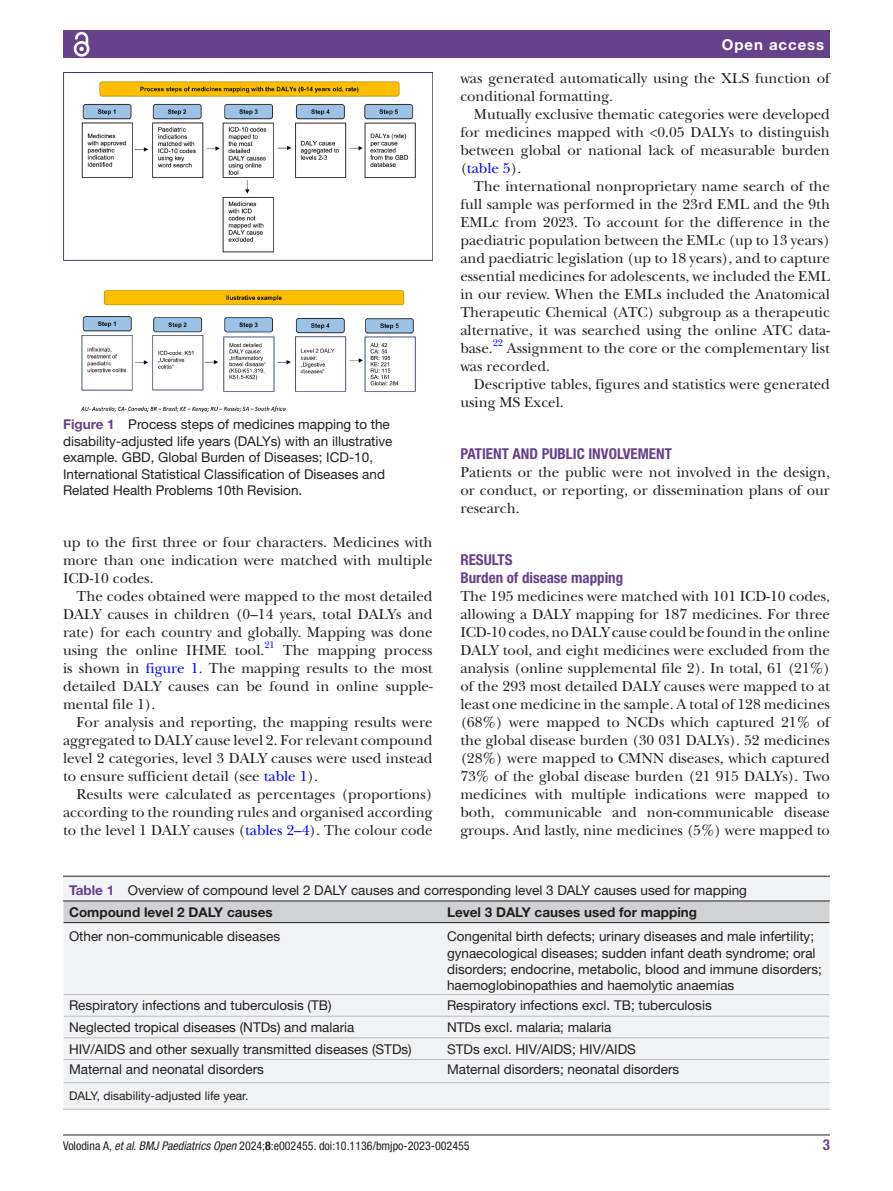
<style>
.page{position:relative;width:893px;height:1191px;background:#fff}
.page>*{position:absolute;margin:0;border:0;box-sizing:border-box;transform-origin:0 0}
.t1{font:15px/18px "New Baskerville";color:#231f20;text-align:justify}
.t2{font:700 condensed 15px/18px "Helvetica Neue LT Std";color:#66428c}
.t3{font:700 15px "Helvetica Neue LT Std";letter-spacing:.065em;color:#fff}
.t4{font:13.5px/16.5px "Helvetica Neue LT Std";color:#231f20}
.t5{font:700 13.5px "Helvetica Neue LT Std";color:#231f20}
.t6{font:condensed 12px "Helvetica Neue LT Std";color:#231f20}
.t7{font:12px "Helvetica Neue LT Std";color:#231f20}
.t8{font:9.9px "New Baskerville";color:#00f}
.s1{font-weight:700;color:#66428c}
.s2{color:#00f}
.s3{font-weight:700}
.s4{font-style:italic}
</style>
<div class="page">
<hr style="left:63px;top:1134px;width:767px;height:1px;background:#231f20">
<div style="left:63px;top:31px;width:767px;height:27px;background:#66428c"></div>
<svg style="left:73px;top:31px;width:17px;height:26px"></svg>
<img style="left:63px;top:73px;width:370px;height:338px">
<div style="left:63px;top:876px;width:767px;height:233px;background:#f2f3f4"></div>
<hr style="left:63px;top:875px;width:767px;height:1px;background:#231f20">
<hr style="left:63px;top:900px;width:378px;height:1px;background:#231f20">
<hr style="left:63px;top:922px;width:378px;height:1px;background:#231f20">
<hr style="left:441px;top:900px;width:389px;height:1px;background:#231f20">
<hr style="left:441px;top:922px;width:389px;height:1px;background:#231f20">
<hr style="left:63px;top:994px;width:378px;height:1px;background:#bcbdc0">
<hr style="left:441px;top:994px;width:389px;height:1px;background:#bcbdc0">
<hr style="left:63px;top:1016px;width:378px;height:1px;background:#bcbdc0">
<hr style="left:441px;top:1016px;width:389px;height:1px;background:#bcbdc0">
<hr style="left:63px;top:1037px;width:378px;height:1px;background:#bcbdc0">
<hr style="left:441px;top:1037px;width:389px;height:1px;background:#bcbdc0">
<hr style="left:63px;top:1059px;width:378px;height:1px;background:#bcbdc0">
<hr style="left:441px;top:1059px;width:389px;height:1px;background:#bcbdc0">
<hr style="left:63px;top:1082px;width:378px;height:1px;background:#bcbdc0">
<hr style="left:441px;top:1082px;width:389px;height:1px;background:#bcbdc0">
<hr style="left:63px;top:1109px;width:378px;height:1px;background:#bcbdc0">
<hr style="left:441px;top:1109px;width:389px;height:1px;background:#bcbdc0">
<hr style="left:63px;top:922px;width:1px;height:72px;background:#fff">
<div style="left:63px;top:901px;width:767px;height:21px;background:#d1d2d4"></div>
<p class="t4" style="left:63px;top:416px;width:331px"><span class="s1">Figure 1</span> Process steps of medicines mapping to the disability-adjusted life years (DALYs) with an illustrative example. GBD, Global Burden of Diseases; ICD-10, International Statistical Classification of Diseases and Related Health Problems 10th Revision.</p>
<p class="t1" style="left:63px;top:533px;width:371px">up to the first three or four characters. Medicines with more than one indication were matched with multiple ICD-10 codes.</p>
<p class="t1" style="left:63px;top:587px;width:371px;text-indent:14px">The codes obtained were mapped to the most detailed DALY causes in children (0–14 years, total DALYs and rate) for each country and globally. Mapping was done using the online IHME tool.</p>
<p class="t8" style="left:264px;top:639px;width:12px">21</p>
<p class="t1" style="left:63px;top:641px;width:371px;text-indent:220px">The mapping process is shown in <span class="s2">figure 1</span>. The mapping results to the most detailed DALY causes can be found in online supple&shy;mental file 1).</p>
<p class="t1" style="left:63px;top:713px;width:371px;text-indent:13px">For analysis and reporting, the mapping results were aggregated to DALY cause level 2. For relevant compound level 2 categories, level 3 DALY causes were used instead to ensure sufficient detail (see <span class="s2">table 1</span>).</p>
<p class="t1" style="left:63px;top:785px;width:371px;text-indent:13px">Results were calculated as percentages (proportions) according to the rounding rules and organised according to the level 1 DALY causes (<span class="s2">tables 2–4</span>). The colour code</p>
<p class="t3" style="left:722px;top:35px;width:104px">Open access</p>
<p class="t1" style="left:460px;top:69px;width:371px">was generated automatically using the XLS function of conditional formatting.</p>
<p class="t1" style="left:460px;top:105px;width:371px;text-indent:14px">Mutually exclusive thematic categories were developed for medicines mapped with &lt;0.05 DALYs to distinguish between global or national lack of measurable burden (<span class="s2">table 5</span>).</p>
<p class="t1" style="left:460px;top:177px;width:371px;text-indent:14px">The international nonproprietary name search of the full sample was performed in the 23rd EML and the 9th EMLc from 2023. To account for the difference in the paediatric population between the EMLc (up to 13 years) and paediatric legislation (up to 18 years), and to capture essential medicines for adolescents, we included the EML in our review. When the EMLs included the Anatomical Therapeutic Chemical (ATC) subgroup as a therapeutic alternative, it was searched using the online ATC data&shy;base.</p>
<p class="t8" style="left:493px;top:337px;width:12px">22</p>
<p class="t1" style="left:460px;top:339px;width:371px;text-indent:47px">Assignment to the core or the complementary list was recorded.</p>
<p class="t1" style="left:460px;top:375px;width:371px;text-indent:14px">Descriptive tables, figures and statistics were generated using MS Excel.</p>
<p class="t2" style="left:460px;top:444px;width:213px">PATIENT AND PUBLIC INVOLVEMENT</p>
<p class="t1" style="left:460px;top:463px;width:371px">Patients or the public were not involved in the design, or conduct, or reporting, or dissemination plans of our research.</p>
<p class="t2" style="left:460px;top:550px;width:164px">RESULTS<br>Burden of disease mapping</p>
<p class="t1" style="left:460px;top:587px;width:371px">The 195 medicines were matched with 101 ICD-10 codes, allowing a DALY mapping for 187 medicines. For three ICD-10 codes, no DALY cause could be found in the online DALY tool, and eight medicines were excluded from the analysis (online supplemental file 2). In total, 61 (21%) of the 293 most detailed DALY causes were mapped to at least one medicine in the sample. A total of 128 medicines (68%) were mapped to NCDs which captured 21% of the global disease burden (30 031 DALYs). 52 medicines (28%) were mapped to CMNN diseases, which captured 73% of the global disease burden (21 915 DALYs). Two medicines with multiple indications were mapped to both, communicable and non-communicable disease groups. And lastly, nine medicines (5%) were mapped to</p>
<p class="t4" style="left:69px;top:878px;width:679px;line-height:22px"><span class="s1">Table 1</span> Overview of compound level 2 DALY causes and corresponding level 3 DALY causes used for mapping<br><span class="s3">Compound level 2 DALY causes</span></p>
<p class="t5" style="left:447px;top:903px;width:252px">Level 3 DALY causes used for mapping</p>
<p class="t4" style="left:69px;top:928px;width:213px">Other non-communicable diseases</p>
<p class="t4" style="left:447px;top:928px;width:376px">Congenital birth defects; urinary diseases and male infertility; gynaecological diseases; sudden infant death syndrome; oral disorders; endocrine, metabolic, blood and immune disorders; haemoglobinopathies and haemolytic anaemias</p>
<p class="t4" style="left:69px;top:997px;width:264px">Respiratory infections and tuberculosis (TB)</p>
<p class="t4" style="left:447px;top:997px;width:266px">Respiratory infections excl. TB; tuberculosis</p>
<p class="t4" style="left:69px;top:1018px;width:287px">Neglected tropical diseases (NTDs) and malaria</p>
<p class="t4" style="left:447px;top:1018px;width:166px">NTDs excl. malaria; malaria</p>
<p class="t4" style="left:69px;top:1040px;width:344px">HIV/AIDS and other sexually transmitted diseases (STDs)</p>
<p class="t4" style="left:447px;top:1040px;width:190px">STDs excl. HIV/AIDS; HIV/AIDS</p>
<p class="t4" style="left:69px;top:1060px;width:197px">Maternal and neonatal disorders</p>
<p class="t4" style="left:447px;top:1060px;width:234px">Maternal disorders; neonatal disorders</p>
<p class="t7" style="left:69px;top:1088px;width:181px">DALY, disability-adjusted life year.</p>
<p class="t6" style="left:63px;top:1138px;width:408px">Volodina A, <span class="s4">et al</span>. <span class="s4">BMJ Paediatrics Open</span> 2024;<span class="s3">8</span>:e002455. doi:10.1136/bmjpo-2023-002455</p>
<p class="t2" style="left:823px;top:1135px;width:9px">3</p>
</div>
